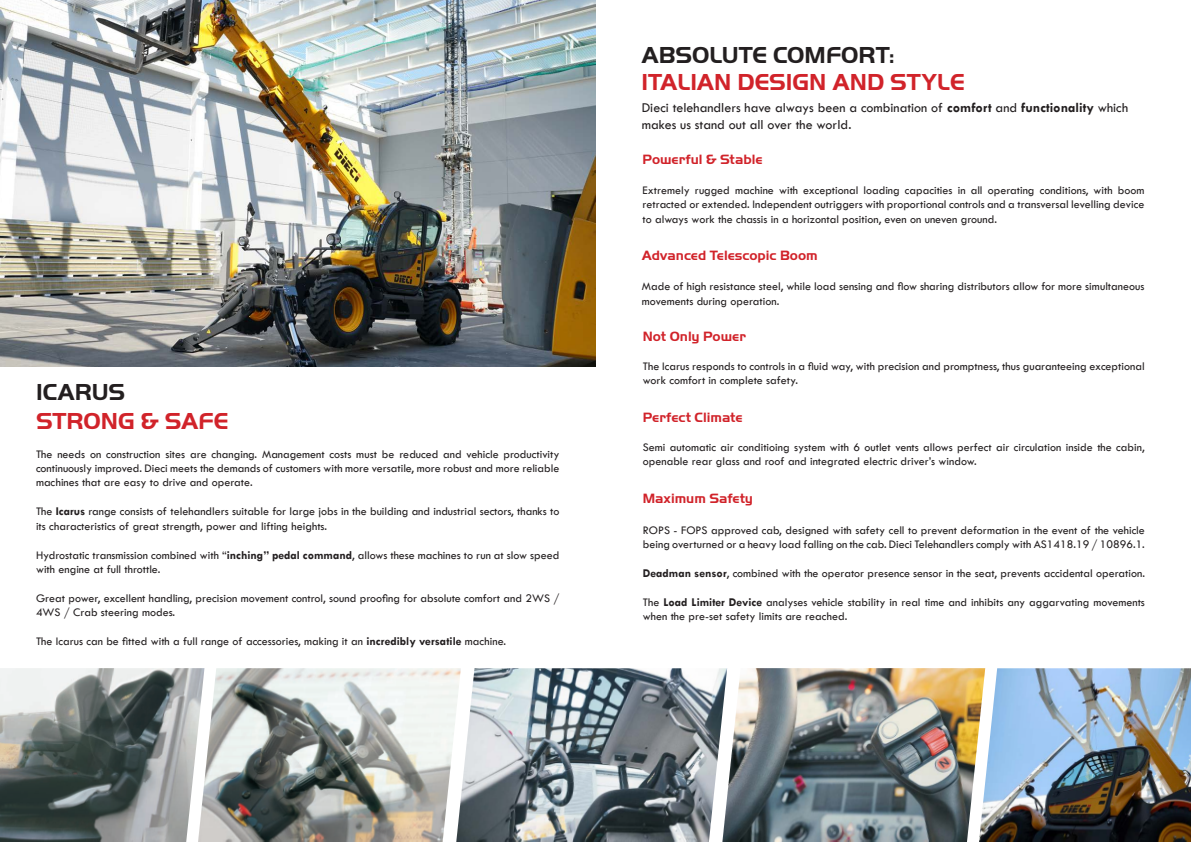
<style>
.page{position:relative;width:1191px;height:842px;background:#fff}
.page>*{position:absolute;margin:0;border:0;box-sizing:border-box;transform-origin:0 0}
.t1{font:700 24px "Handel Got D";color:#d1232a}
.t2{font:700 24px "Handel Got D";color:#231f20}
.t3{font:14px/16.8px "Tw Cen";color:#231f20}
.t4{font:700 14px "Handel Got D";color:#d1232a}
.t5{font:12px/14.4px "Tw Cen";color:#231f20}
.s1{font-weight:700}
</style>
<div class="page">
<img style="left:0;top:668px;width:198px;height:174px">
<img style="left:198px;top:668px;width:258px;height:174px">
<img style="left:456px;top:668px;width:266px;height:174px">
<img style="left:722px;top:668px;width:257px;height:174px">
<img style="left:979px;top:668px;width:212px;height:174px">
<img style="left:0;top:0;width:595px;height:366px">
<p class="t2" style="left:36px;top:378px;width:91px">ICARUS</p>
<p class="t1" style="left:36px;top:407px;width:194px">STRONG &amp; SAFE</p>
<p class="t5" style="left:36px;top:447px;width:525px;text-align:justify">The needs on construction sites are changing. Management costs must be reduced and vehicle productivity continuously improved. Dieci meets the demands of customers with more versatile, more robust and more reliable machines that are easy to drive and operate.</p>
<p class="t5" style="left:36px;top:504px;width:525px">The <span class="s1">Icarus</span> range consists of telehandlers suitable for large jobs in the building and industrial sectors, thanks to its characteristics of great strength, power and lifting heights.</p>
<p class="t5" style="left:36px;top:547px;width:525px">Hydrostatic transmission combined with “<span class="s1">inching” pedal command</span>, allows these machines to run at slow speed with engine at full throttle.</p>
<p class="t5" style="left:36px;top:591px;width:525px">Great power, excellent handling, precision movement control, sound proofing for absolute comfort and 2WS /<br>4WS / Crab steering modes.</p>
<p class="t5" style="left:36px;top:634px;width:472px">The Icarus can be fitted with a full range of accessories, making it an <span class="s1">incredibly versatile</span> machine.</p>
<p class="t2" style="left:641px;top:42px;width:254px">ABSOLUTE COMFORT:</p>
<p class="t1" style="left:641px;top:69px;width:325px">ITALIAN DESIGN AND STYLE</p>
<p class="t3" style="left:642px;top:100px;width:488px">Dieci telehandlers have always been a combination of <span class="s1">comfort</span> and <span class="s1">functionality</span> which makes us stand out all over the world.</p>
<p class="t4" style="left:642px;top:151px;width:121px">Powerful &amp; Stable</p>
<p class="t5" style="left:642px;top:183px;width:503px;text-align:justify">Extremely rugged machine with exceptional loading capacities in all operating conditions, with boom retracted or extended. Independent outriggers with proportional controls and a transversal levelling device to always work the chassis in a horizontal position, even on uneven ground.</p>
<p class="t4" style="left:642px;top:248px;width:177px">Advanced Telescopic Boom</p>
<p class="t5" style="left:642px;top:279px;width:504px">Made of high resistance steel, while load sensing and flow sharing distributors allow for more simultaneous movements during operation.</p>
<p class="t4" style="left:643px;top:328px;width:105px">Not Only Power</p>
<p class="t5" style="left:643px;top:359px;width:503px">The Icarus responds to controls in a fluid way, with precision and promptness, thus guaranteeing exceptional work comfort in complete safety.</p>
<p class="t4" style="left:643px;top:409px;width:101px">Perfect Climate</p>
<p class="t5" style="left:643px;top:440px;width:503px">Semi automatic air conditioing system with 6 outlet vents allows perfect air circulation inside the cabin, openable rear glass and roof and integrated electric driver’s window.</p>
<p class="t4" style="left:643px;top:490px;width:112px">Maximum Safety</p>
<p class="t5" style="left:643px;top:523px;width:503px">ROPS - FOPS approved cab, designed with safety cell to prevent deformation in the event of the vehicle being overturned or a heavy load falling on the cab. Dieci Telehandlers comply with AS1418.19 / 10896.1.</p>
<p class="t5" style="left:643px;top:566px;width:503px"><span class="s1">Deadman sensor</span>, combined with the operator presence sensor in the seat, prevents accidental operation.</p>
<p class="t5" style="left:643px;top:595px;width:503px">The <span class="s1">Load Limiter Device</span> analyses vehicle stability in real time and inhibits any aggarvating movements when the pre-set safety limits are reached.</p>
</div>
